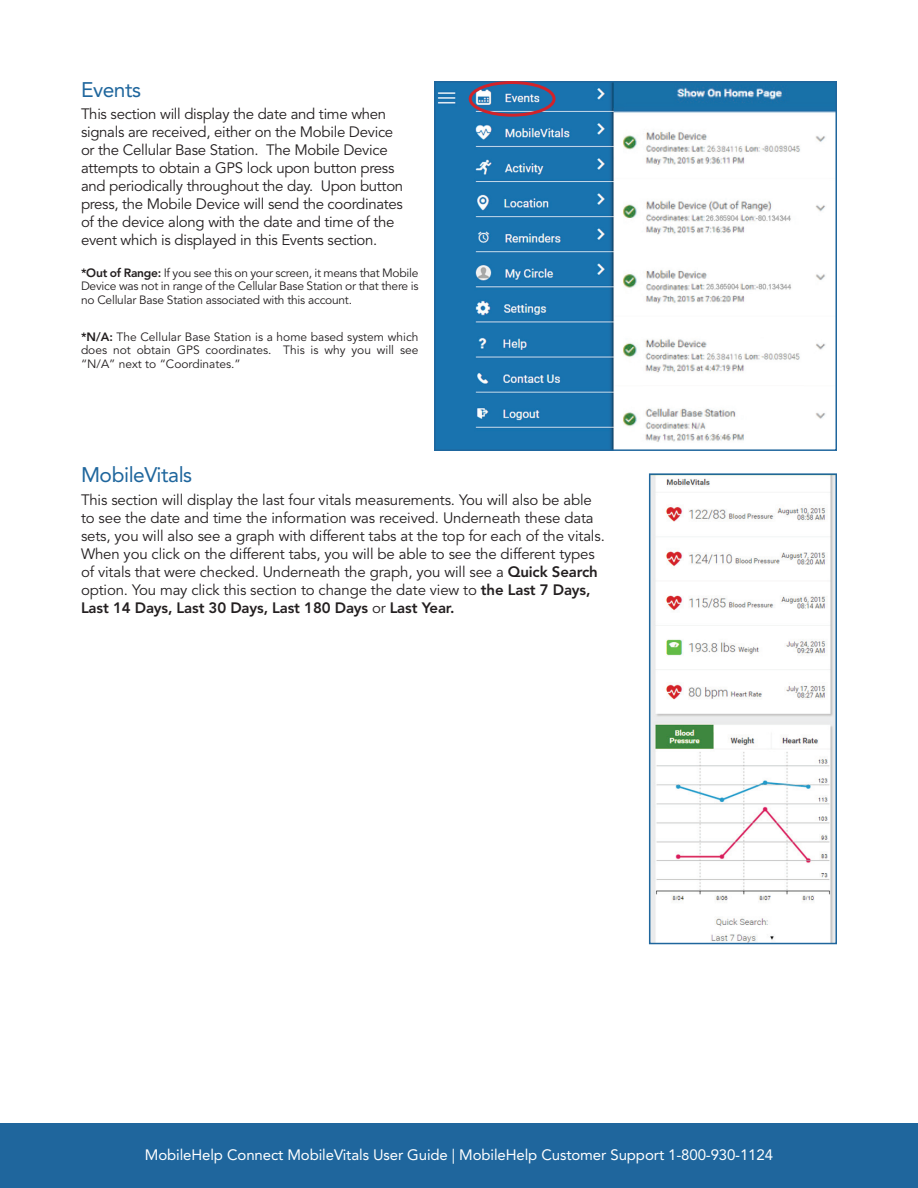
<style>
.page{position:relative;width:918px;height:1188px;background:#fff}
.page>*{position:absolute;margin:0;border:0;box-sizing:border-box;transform-origin:0 0}
.t1{font:21px "Avenir";letter-spacing:-.02em;color:#1f669d}
.t2{font:15px/18px "Avenir";letter-spacing:-.01em;color:#231f20}
.t3{font:15px "Avenir";letter-spacing:-.005em;color:#fff}
.t4{font:12px/13.5px "Avenir";letter-spacing:-.02em;color:#231f20;text-align:justify}
.s1{font-weight:800}
</style>
<div class="page">
<div style="left:0;top:1123px;width:918px;height:65px;background:#1f669d"></div>
<img style="left:437px;top:84px;width:397px;height:364px">
<div style="left:434px;top:81px;width:403px;height:370px;border:2px solid #1f669d"></div>
<div style="left:469px;top:81px;width:87px;height:36px;border:3px solid #d1232a;border-radius:50%"></div>
<img style="left:652px;top:476px;width:182px;height:465px">
<div style="left:649px;top:473px;width:188px;height:471px;border:2px solid #1f669d"></div>
<h1 class="t1" style="left:81px;top:77px;width:62px">Events</h1>
<p class="t2" style="left:81px;top:105px;width:324px">This section will display the date and time when signals are received, either on the Mobile Device or the Cellular Base Station. The Mobile Device attempts to obtain a GPS lock upon button press and periodically throughout the day. Upon button press, the Mobile Device will send the coordinates of the device along with the date and time of the event which is displayed in this Events section.</p>
<p class="t4" style="left:81px;top:266px;width:339px"><span class="s1">*Out of Range:</span> If you see this on your screen, it means that Mobile Device was not in range of the Cellular Base Station or that there is no Cellular Base Station associated with this account.</p>
<p class="t4" style="left:81px;top:330px;width:339px"><span class="s1">*N/A:</span> The Cellular Base Station is a home based system which does not obtain GPS coordinates. This is why you will see “N/A” next to “Coordinates.”</p>
<h1 class="t1" style="left:81px;top:463px;width:113px">MobileVitals</h1>
<p class="t2" style="left:81px;top:491px;width:525px">This section will display the last four vitals measurements. You will also be able to see the date and time the information was received. Underneath these data sets, you will also see a graph with different tabs at the top for each of the vitals.<br>When you click on the different tabs, you will be able to see the different types of vitals that were checked. Underneath the graph, you will see a <span class="s1">Quick Search </span>option. You may click this section to change the date view to <span class="s1">the Last 7 Days, Last 14 Days, Last 30 Days, Last 180 Days</span> or <span class="s1">Last Year.</span></p>
<p class="t3" style="left:145px;top:1146px;width:630px">MobileHelp Connect MobileVitals User Guide | MobileHelp Customer Support 1-800-930-1124</p>
</div>
